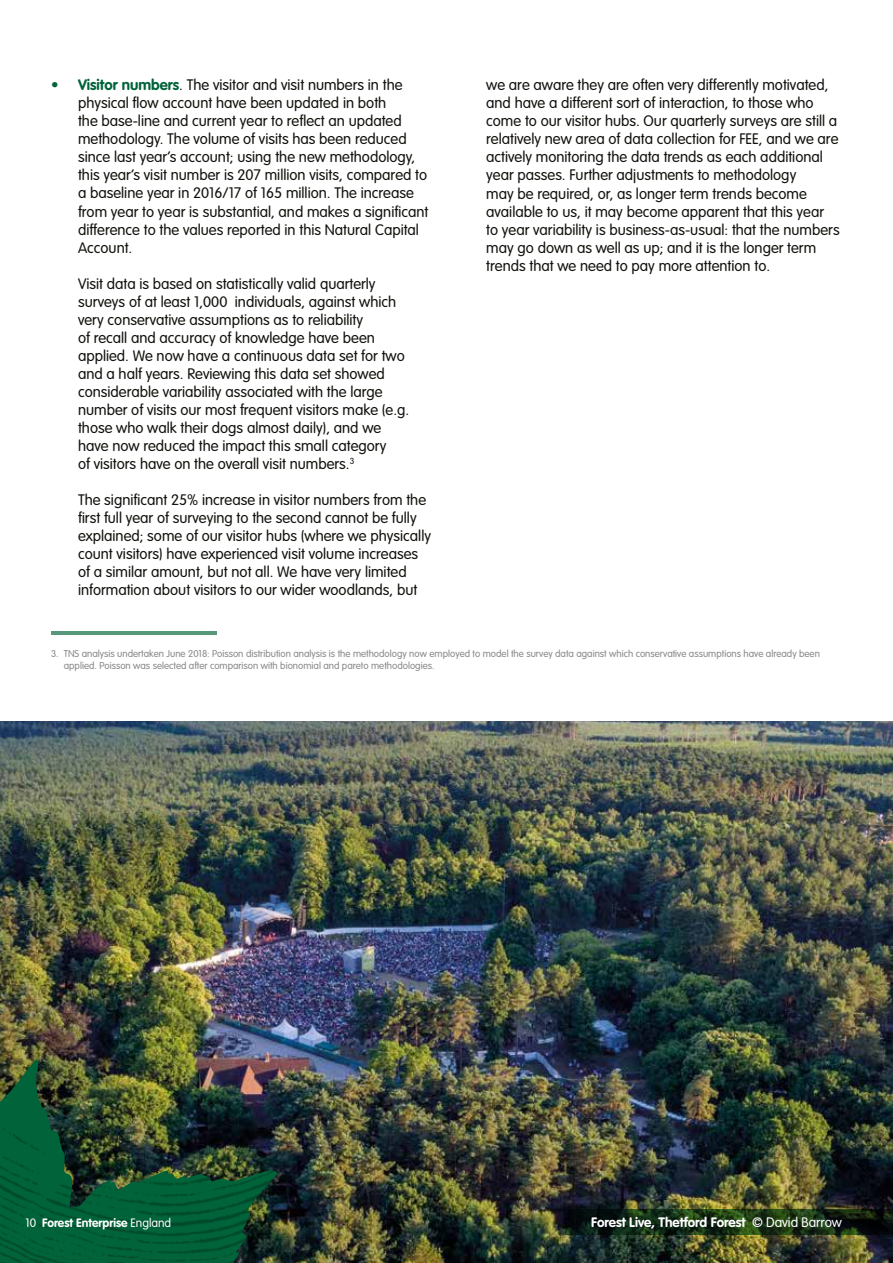
<style>
.page{position:relative;width:893px;height:1263px;background:#fff}
.page>*{position:absolute;margin:0;border:0;box-sizing:border-box;transform-origin:0 0}
.t1{font:300 15px/18px "VAG Rounded";color:#12110c}
.t2{font:700 13.5px "VAG Rounded";color:#fff}
.t3{font:700 12px "VAG Rounded";color:#fff}
.t4{font:300 9.75px/11.7px "VAG Rounded";color:#878787}
.s1{color:#00633a}
.s2{font-weight:700;color:#00633a}
.s3{font-weight:300}
</style>
<div class="page">
<img style="left:0;top:722px;width:893px;height:541px">
<img style="left:0;top:1059px;width:297px;height:204px">
<hr style="left:51px;top:631px;width:166px;height:4px;background:#57977a">
<svg style="left:566px;top:1209px;width:327px;height:25px;background:#142912"></svg>
<p class="t1" style="left:78px;top:76px;width:352px;text-indent:-27px"><span class="s1">•</span> <span class="s2">Visitor numbers</span>. The visitor and visit numbers in the physical flow account have been updated in both<br>the base-line and current year to reflect an updated methodology. The volume of visits has been reduced since last year’s account; using the new methodology, this year’s visit number is 207 million visits, compared to a baseline year in 2016/17 of 165 million. The increase from year to year is substantial, and makes a significant difference to the values reported in this Natural Capital Account.</p>
<p class="t1" style="left:78px;top:274px;width:333px">Visit data is based on statistically valid quarterly surveys of at least 1,000 individuals, against which very conservative assumptions as to reliability<br>of recall and accuracy of knowledge have been applied. We now have a continuous data set for two and a half years. Reviewing this data set showed considerable variability associated with the large number of visits our most frequent visitors make (e.g. those who walk their dogs almost daily), and we have now reduced the impact this small category<br>of visitors have on the overall visit numbers.<sup>3</sup></p>
<p class="t1" style="left:78px;top:491px;width:355px">The significant 25% increase in visitor numbers from the first full year of surveying to the second cannot be fully explained; some of our visitor hubs (where we physically count visitors) have experienced visit volume increases of a similar amount, but not all. We have very limited information about visitors to our wider woodlands, but</p>
<p class="t1" style="left:486px;top:76px;width:355px">we are aware they are often very differently motivated, and have a different sort of interaction, to those who come to our visitor hubs. Our quarterly surveys are still a relatively new area of data collection for FEE, and we are actively monitoring the data trends as each additional year passes. Further adjustments to methodology<br>may be required, or, as longer term trends become available to us, it may become apparent that this year to year variability is business-as-usual: that the numbers may go down as well as up; and it is the longer term trends that we need to pay more attention to.</p>
<p class="t4" style="left:64px;top:648px;width:758px;text-indent:-13px">3. TNS analysis undertaken June 2018: Poisson distribution analysis is the methodology now employed to model the survey data against which conservative assumptions have already been applied. Poisson was selected after comparison with bionomial and pareto methodologies.</p>
<p class="t3" style="left:26px;top:1215px;width:147px"><span class="s3">10</span> Forest Enterprise <span class="s3">England</span></p>
<p class="t2" style="left:591px;top:1214px;width:252px">Forest Live, Thetford Forest <span class="s3">© David Barrow</span></p>
</div>
